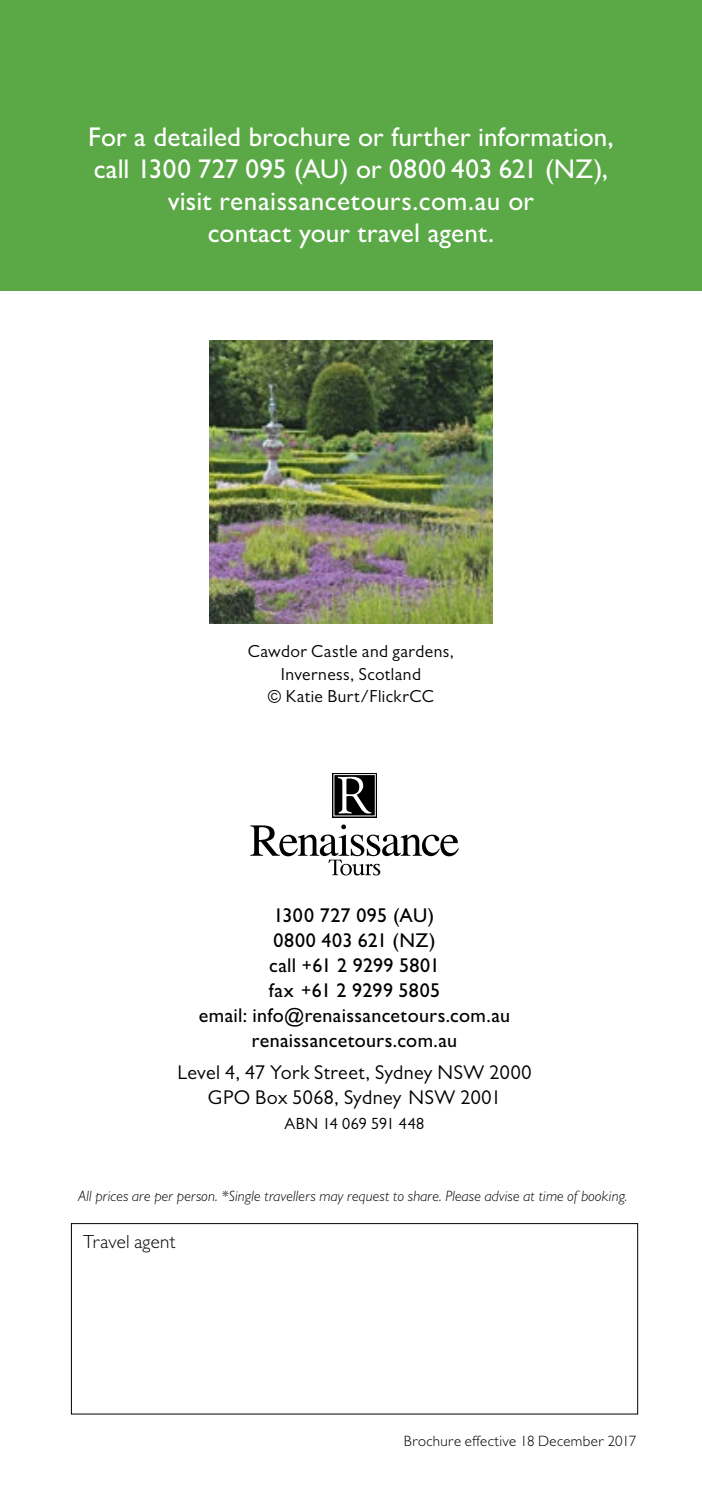
<style>
.page{position:relative;width:702px;height:1489px;background:#fff}
.page>*{position:absolute;margin:0;border:0;box-sizing:border-box;transform-origin:0 0}
.t1{font:500 27.25px/32px "Gill Sans MT Pro";letter-spacing:.005em;color:#fff;text-align:center}
.t2{font:500 20px/25px "Gill Sans MT Pro";letter-spacing:.015em;color:#000;text-align:center}
.t3{font:20px/25px "Gill Sans MT Pro";letter-spacing:.02em;color:#000;text-align:center}
.t4{font:300 19px "Gill Sans MT Pro";letter-spacing:.015em;color:#000}
.t5{font:17.5px/22.5px "Gill Sans MT Pro";letter-spacing:.025em;color:#000;text-align:center}
.t6{font:16.25px "Gill Sans MT Pro";letter-spacing:.03em;color:#000}
.t7{font:italic 300 15px "Gill Sans MT Pro";letter-spacing:.01em;color:#000}
.t8{font:300 15px "Gill Sans MT Pro";letter-spacing:.02em;color:#000}
.s1{font-size:17.5px}
</style>
<div class="page">
<div style="left:0;top:0;width:702px;height:291px;background:#5aa846"></div>
<div style="left:71px;top:1222px;width:567px;height:192px;border:1px solid #000"></div>
<img style="left:209px;top:340px;width:284px;height:284px">
<svg style="left:250px;top:824px;width:209px;height:51px"></svg>
<div style="left:332px;top:773px;width:45px;height:44px;background:#000"></div>
<svg style="left:338px;top:776px;width:33px;height:37px"></svg>
<div style="left:333px;top:774px;width:43px;height:42px;border:1px solid #fff"></div>
<p class="t1" style="left:88px;top:121px;width:527px">For a detailed brochure or further information, call 1300 727 095 (AU) or 0800 403 621 (NZ), visit renaissancetours.com.au or<br>contact your travel agent.</p>
<p class="t5" style="left:248px;top:640px;width:208px">Cawdor Castle and gardens,<br>Inverness, Scotland<br>© Katie Burt/FlickrCC</p>
<p class="t2" style="left:199px;top:902px;width:313px">1300 727 095 (AU)<br>0800 403 621 (NZ)<br>call <span class="s1">+</span>61 2 9299 5801<br>fax <span class="s1">+</span>61 2 9299 5805<br>email: info@renaissancetours.com.au renaissancetours.com.au</p>
<p class="t3" style="left:177px;top:1059px;width:355px">Level 4, 47 York Street, Sydney NSW 2000<br>GPO Box 5068, Sydney NSW 2001</p>
<p class="t6" style="left:284px;top:1113px;width:141px">ABN 14 069 591 448</p>
<p class="t7" style="left:78px;top:1187px;width:550px">All prices are per person. *Single travellers may request to share. Please advise at time of booking.</p>
<p class="t4" style="left:83px;top:1230px;width:94px">Travel agent</p>
<p class="t8" style="left:404px;top:1431px;width:234px">Brochure effective 18 December 2017</p>
</div>
